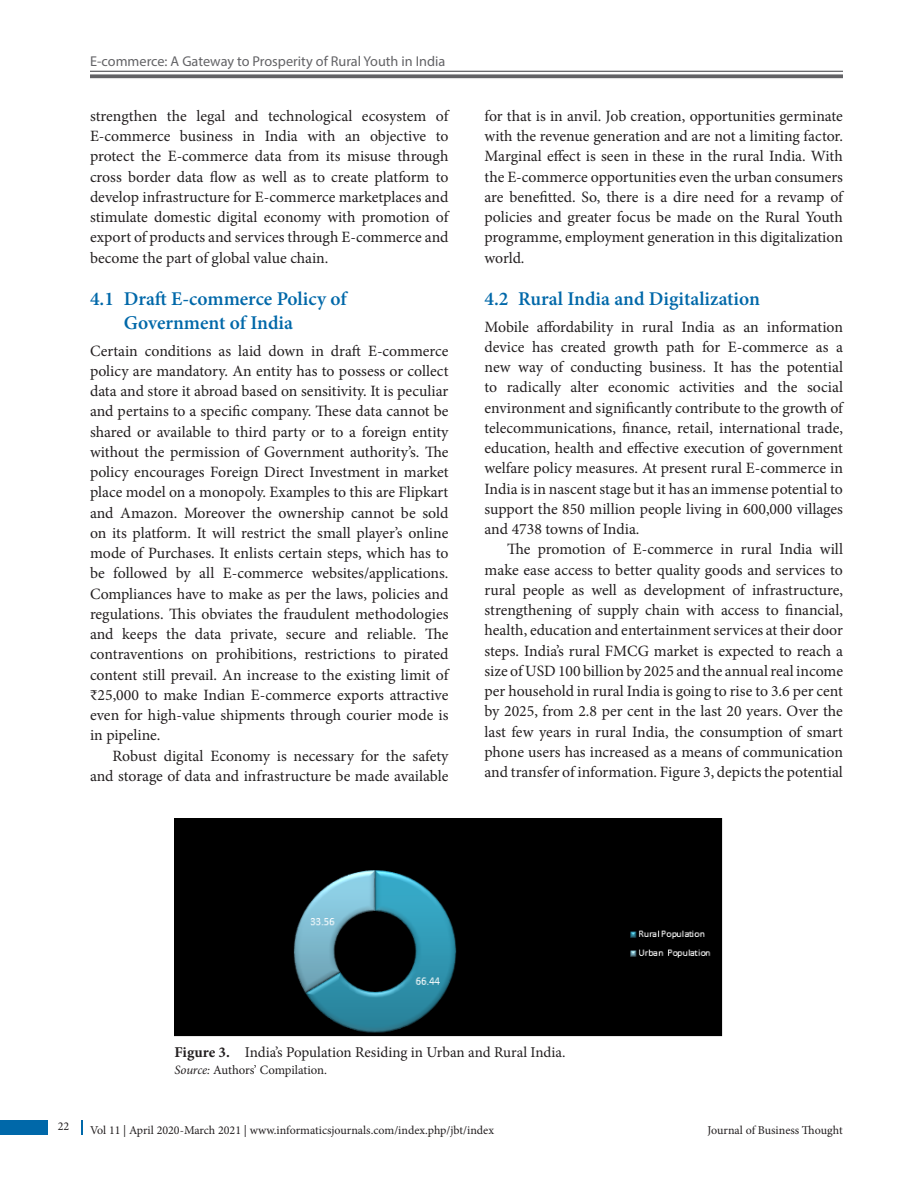
<style>
.page{position:relative;width:918px;height:1188px;background:#fff}
.page>*{position:absolute;margin:0;border:0;box-sizing:border-box;transform-origin:0 0}
.t1{font:600 19.5px/24px "Minion Pro";color:#0068a9}
.Text{font:15.75px/20.2px "Minion Pro";color:#231f20;text-align:justify}
.Text_Ind{font:15.75px/20.2px "Minion Pro";color:#231f20;text-align:justify}
.Fig_cap{font:15px "Minion Pro";color:#231f20}
.t2{font:14.25px "Myriad Pro";color:#636366}
.TabFN{font:12.75px "Minion Pro";letter-spacing:-.01em;color:#231f20}
.t3{font:12px "Minion Pro";color:#231f20}
.s1{font-weight:700}
.s2{font-style:italic}
</style>
<div class="page">
<div style="left:0;top:1120px;width:47px;height:15px;background:#0068a9"></div>
<svg style="left:81px;top:1120px;width:1px;height:15px"></svg>
<hr style="left:90px;top:71px;width:753px;height:1px;background:#636366">
<svg style="left:90px;top:74px;width:753px;height:4px;background:#737376"></svg>
<img style="left:174px;top:818px;width:549px;height:219px">
<p class="t2" style="left:90px;top:53px;width:357px">E-commerce: A Gateway to Prosperity of Rural Youth in India</p>
<p class="Text_Ind" style="left:90px;top:106px;width:360px">strengthen the legal and technological ecosystem of E-commerce business in India with an objective to protect the E-commerce data from its misuse through cross border data flow as well as to create platform to develop infrastructure for E-commerce marketplaces and stimulate domestic digital economy with promotion of export of products and services through E-commerce and become the part of global value chain.</p>
<h2 class="t1" style="left:124px;top:287px;width:224px;text-indent:-34px">4.1 Draft E-commerce Policy of<br>Government of India</h2>
<p class="Text" style="left:90px;top:341px;width:360px">Certain conditions as laid down in draft E-commerce policy are mandatory. An entity has to possess or collect data and store it abroad based on sensitivity. It is peculiar and pertains to a specific company. These data cannot be shared or available to third party or to a foreign entity without the permission of Government authority’s. The policy encourages Foreign Direct Investment in market place model on a monopoly. Examples to this are Flipkart and Amazon. Moreover the ownership cannot be sold on its platform. It will restrict the small player’s online mode of Purchases. It enlists certain steps, which has to be followed by all E-commerce websites/applications.<br>Compliances have to make as per the laws, policies and regulations. This obviates the fraudulent methodologies and keeps the data private, secure and reliable. The contraventions on prohibitions, restrictions to pirated content still prevail. An increase to the existing limit of ₹25,000 to make Indian E-commerce exports attractive even for high-value shipments through courier mode is in pipeline.</p>
<p class="Text_Ind" style="left:90px;top:746px;width:360px;text-align:right">Robust digital Economy is necessary for the safety and storage of data and infrastructure be made available</p>
<p class="Text_Ind" style="left:484px;top:106px;width:360px">for that is in anvil. Job creation, opportunities germinate with the revenue generation and are not a limiting factor.<br>Marginal effect is seen in these in the rural India. With the E-commerce opportunities even the urban consumers are benefitted. So, there is a dire need for a revamp of policies and greater focus be made on the Rural Youth programme, employment generation in this digitalization world.</p>
<h2 class="t1" style="left:484px;top:287px;width:277px">4.2 Rural India and Digitalization</h2>
<p class="Text" style="left:484px;top:317px;width:360px">Mobile affordability in rural India as an information device has created growth path for E-commerce as a new way of conducting business. It has the potential to radically alter economic activities and the social environment and significantly contribute to the growth of telecommunications, finance, retail, international trade, education, health and effective execution of government welfare policy measures. At present rural E-commerce in India is in nascent stage but it has an immense potential to support the 850 million people living in 600,000 villages and 4738 towns of India.</p>
<p class="Text_Ind" style="left:484px;top:539px;width:360px;text-indent:22px">The promotion of E-commerce in rural India will make ease access to better quality goods and services to rural people as well as development of infrastructure, strengthening of supply chain with access to financial, health, education and entertainment services at their door steps. India’s rural FMCG market is expected to reach a size of USD 100 billion by 2025 and the annual real income per household in rural India is going to rise to 3.6 per cent by 2025, from 2.8 per cent in the last 20 years. Over the last few years in rural India, the consumption of smart phone users has increased as a means of communication and transfer of information. Figure 3, depicts the potential</p>
<p class="t3" style="left:58px;top:1118px;width:13px">22</p>
<p class="Fig_cap" style="left:174px;top:1042px;width:393px"><span class="s1">Figure 3.</span> India’s Population Residing in Urban and Rural India.</p>
<p class="TabFN" style="left:174px;top:1061px;width:154px"><span class="s2">Source:</span> Authors’ Compilation.</p>
<p class="t3" style="left:90px;top:1123px;width:406px">Vol 11 | April 2020-March 2021 | www.informaticsjournals.com/index.php/jbt/index</p>
<p class="t3" style="left:707px;top:1123px;width:137px">Journal of Business Thought</p>
</div>
